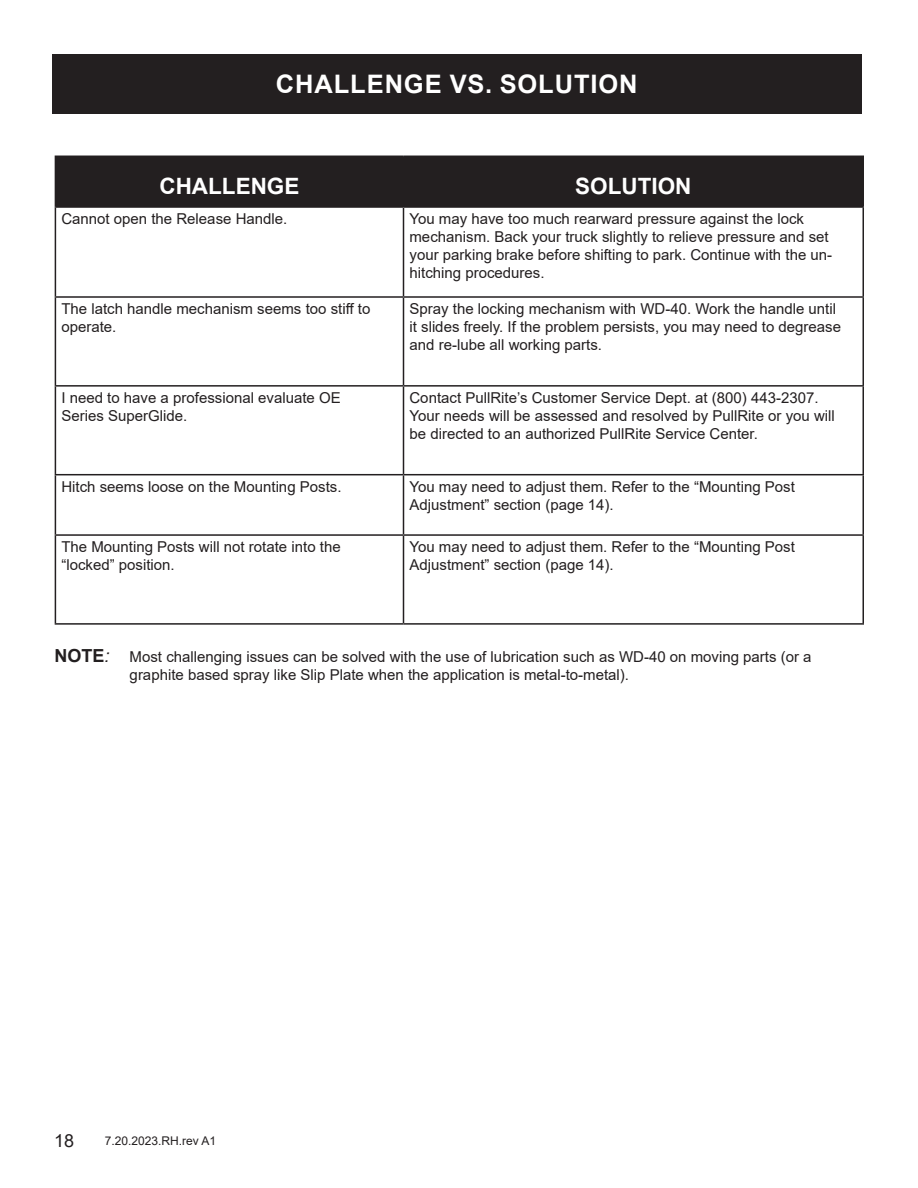
<style>
.page{position:relative;width:918px;height:1188px;background:#fff}
.page>*{position:absolute;margin:0;border:0;box-sizing:border-box;transform-origin:0 0}
.t1{font:700 25.5px "Arial";letter-spacing:.035em;color:#fff}
.t2{font:700 22.5px "Arial";color:#fff}
.t3{font:18px "Arial";color:#231f20}
.t4{font:15px/18px "Arial";color:#231f20}
.t5{font:12px "Arial";color:#231f20}
.s1{font-weight:700;font-size:18px}
.s2{font-style:italic;font-size:18px}
</style>
<div class="page">
<div style="left:52px;top:54px;width:810px;height:60px;background:#231f20"></div>
<div style="left:56px;top:156px;width:806px;height:51px;background:#231f20"></div>
<hr style="left:55px;top:156px;width:348px;height:1px;background:#231f20">
<hr style="left:55px;top:157px;width:1px;height:49px;background:#231f20">
<hr style="left:404px;top:156px;width:460px;height:1px;background:#231f20">
<hr style="left:403px;top:157px;width:1px;height:49px;background:#231f20">
<hr style="left:862px;top:157px;width:2px;height:49px;background:#231f20">
<hr style="left:55px;top:206px;width:348px;height:2px;background:#231f20">
<hr style="left:55px;top:208px;width:1px;height:88px;background:#231f20">
<hr style="left:404px;top:206px;width:460px;height:2px;background:#231f20">
<hr style="left:403px;top:208px;width:1px;height:88px;background:#231f20">
<hr style="left:862px;top:208px;width:2px;height:88px;background:#231f20">
<hr style="left:55px;top:296px;width:348px;height:2px;background:#231f20">
<hr style="left:55px;top:298px;width:1px;height:87px;background:#231f20">
<hr style="left:404px;top:296px;width:460px;height:2px;background:#231f20">
<hr style="left:403px;top:298px;width:1px;height:87px;background:#231f20">
<hr style="left:862px;top:298px;width:2px;height:87px;background:#231f20">
<hr style="left:55px;top:385px;width:348px;height:2px;background:#231f20">
<hr style="left:55px;top:387px;width:1px;height:87px;background:#231f20">
<hr style="left:404px;top:385px;width:460px;height:2px;background:#231f20">
<hr style="left:403px;top:387px;width:1px;height:87px;background:#231f20">
<hr style="left:862px;top:387px;width:2px;height:87px;background:#231f20">
<hr style="left:55px;top:474px;width:348px;height:1px;background:#231f20">
<hr style="left:55px;top:475px;width:1px;height:59px;background:#231f20">
<hr style="left:404px;top:474px;width:460px;height:1px;background:#231f20">
<hr style="left:403px;top:475px;width:1px;height:59px;background:#231f20">
<hr style="left:862px;top:475px;width:2px;height:59px;background:#231f20">
<hr style="left:55px;top:534px;width:348px;height:2px;background:#231f20">
<hr style="left:55px;top:536px;width:1px;height:87px;background:#231f20">
<hr style="left:404px;top:534px;width:460px;height:2px;background:#231f20">
<hr style="left:403px;top:536px;width:1px;height:87px;background:#231f20">
<hr style="left:862px;top:536px;width:2px;height:87px;background:#231f20">
<hr style="left:55px;top:623px;width:348px;height:2px;background:#231f20">
<hr style="left:404px;top:623px;width:460px;height:2px;background:#231f20">
<h1 class="t1" style="left:276px;top:66px;width:363px">CHALLENGE VS. SOLUTION</h1>
<h2 class="t2" style="left:159px;top:170px;width:141px">CHALLENGE</h2>
<h2 class="t2" style="left:575px;top:170px;width:118px">SOLUTION</h2>
<p class="t4" style="left:61px;top:210px;width:227px">Cannot open the Release Handle.</p>
<p class="t4" style="left:410px;top:210px;width:424px">You may have too much rearward pressure against the lock mechanism. Back your truck slightly to relieve pressure and set your parking brake before shifting to park. Continue with the un&shy;hitching procedures.</p>
<p class="t4" style="left:61px;top:300px;width:310px">The latch handle mechanism seems too stiff to operate.</p>
<p class="t4" style="left:410px;top:300px;width:433px">Spray the locking mechanism with WD-40. Work the handle until it slides freely. If the problem persists, you may need to degrease and re-lube all working parts.</p>
<p class="t4" style="left:61px;top:388px;width:281px">I need to have a professional evaluate OE<br>Series SuperGlide.</p>
<p class="t4" style="left:410px;top:388px;width:427px">Contact PullRite’s Customer Service Dept. at (800) 443-2307.<br>Your needs will be assessed and resolved by PullRite or you will be directed to an authorized PullRite Service Center.</p>
<p class="t4" style="left:61px;top:477px;width:282px">Hitch seems loose on the Mounting Posts.</p>
<p class="t4" style="left:410px;top:477px;width:387px">You may need to adjust them. Refer to the “Mounting Post<br>Adjustment” section (page 14).</p>
<p class="t4" style="left:61px;top:538px;width:281px">The Mounting Posts will not rotate into the “locked” position.</p>
<p class="t4" style="left:410px;top:538px;width:387px">You may need to adjust them. Refer to the “Mounting Post<br>Adjustment” section (page 14).</p>
<p class="t4" style="left:130px;top:647px;width:683px;text-indent:-75px"><span class="s1">NOTE</span><span class="s2">:</span> Most challenging issues can be solved with the use of lubrication such as WD-40 on moving parts (or a graphite based spray like Slip Plate when the application is metal-to-metal).</p>
<p class="t3" style="left:54px;top:1128px;width:22px">18</p>
<p class="t5" style="left:105px;top:1133px;width:113px">7.20.2023.RH.rev A1</p>
</div>
